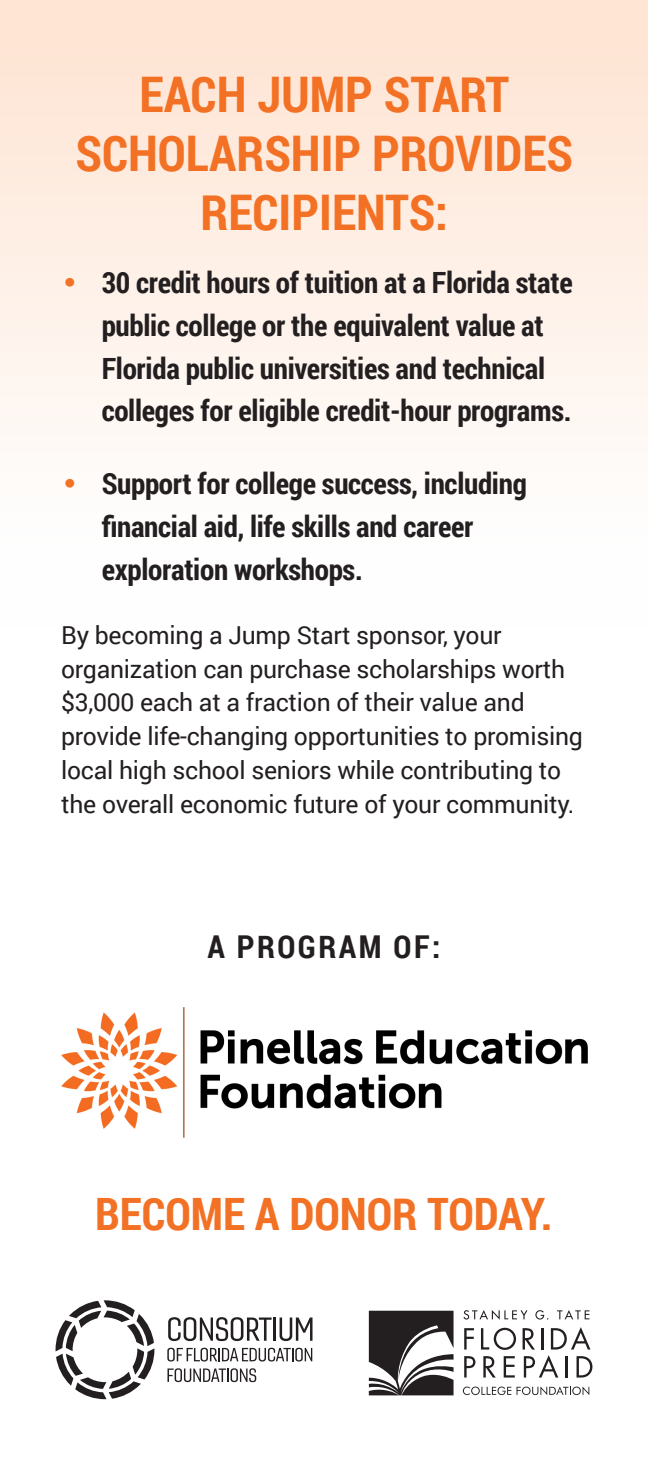
<style>
.page{position:relative;width:648px;height:1458px;background:#fff}
.page>*{position:absolute;margin:0;border:0;box-sizing:border-box;transform-origin:0 0}
.t1{font:700 49.05px/58.9px "Roboto Condensed";color:#f37124;text-align:center}
.t2{font:700 44.55px "Roboto Condensed";color:#f37124}
.t3{font:700 31.5px "Roboto Condensed";letter-spacing:.08em;color:#231f20}
.t4{font:700 29.25px/42.8px "Roboto Condensed";letter-spacing:-.01em;color:#231f20}
.t5{font:24.75px/33.8px "Roboto";letter-spacing:-.01em;color:#231f20}
.s1{font-family:"Century Gothic";color:#f37124}
</style>
<div class="page">
<div style="left:0;top:0;width:648px;height:628px;background:linear-gradient(to bottom,#fee3d2,#feffff)"></div>
<img style="left:61px;top:1007px;width:526px;height:131px">
<svg style="left:369px;top:1311px;width:85px;height:84px"></svg>
<svg style="left:464px;top:1328px;width:10px;height:22px"></svg>
<svg style="left:481px;top:1328px;width:35px;height:22px"></svg>
<svg style="left:464px;top:1356px;width:11px;height:22px"></svg>
<svg style="left:483px;top:1356px;width:13px;height:22px"></svg>
<svg style="left:504px;top:1356px;width:11px;height:22px"></svg>
<svg style="left:523px;top:1327px;width:69px;height:51px"></svg>
<svg style="left:463px;top:1387px;width:48px;height:8px"></svg>
<svg style="left:517px;top:1386px;width:72px;height:9px"></svg>
<svg style="left:464px;top:1310px;width:64px;height:10px"></svg>
<svg style="left:535px;top:1310px;width:13px;height:10px"></svg>
<svg style="left:557px;top:1310px;width:32px;height:9px"></svg>
<svg style="left:56px;top:1300px;width:98px;height:99px"></svg>
<svg style="left:168px;top:1317px;width:104px;height:24px"></svg>
<hr style="left:273px;top:1318px;width:3px;height:23px;background:#231f20">
<svg style="left:280px;top:1318px;width:33px;height:23px"></svg>
<svg style="left:167px;top:1348px;width:145px;height:14px"></svg>
<svg style="left:167px;top:1368px;width:89px;height:14px"></svg>
<p class="t1" style="left:76px;top:63px;width:499px">EACH JUMP START<br>SCHOLARSHIP PROVIDES<br>RECIPIENTS:</p>
<p class="t4" style="left:102px;top:260px;width:473px;text-indent:-41px"><span class="s1">•</span> 30 credit hours of tuition at a Florida state public college or the equivalent value at Florida public universities and technical colleges for eligible credit-hour programs.</p>
<p class="t4" style="left:102px;top:461px;width:427px;text-indent:-41px"><span class="s1">•</span> Support for college success, including financial aid, life skills and career exploration workshops.</p>
<p class="t5" style="left:61px;top:617px;width:523px">By becoming a Jump Start sponsor, your organization can purchase scholarships worth $3,000 each at a fraction of their value and provide life-changing opportunities to promising local high school seniors while contributing to the overall economic future of your community.</p>
<p class="t3" style="left:207px;top:925px;width:235px">A PROGRAM OF:</p>
<p class="t2" style="left:95px;top:1183px;width:459px">BECOME A DONOR TODAY.</p>
</div>
